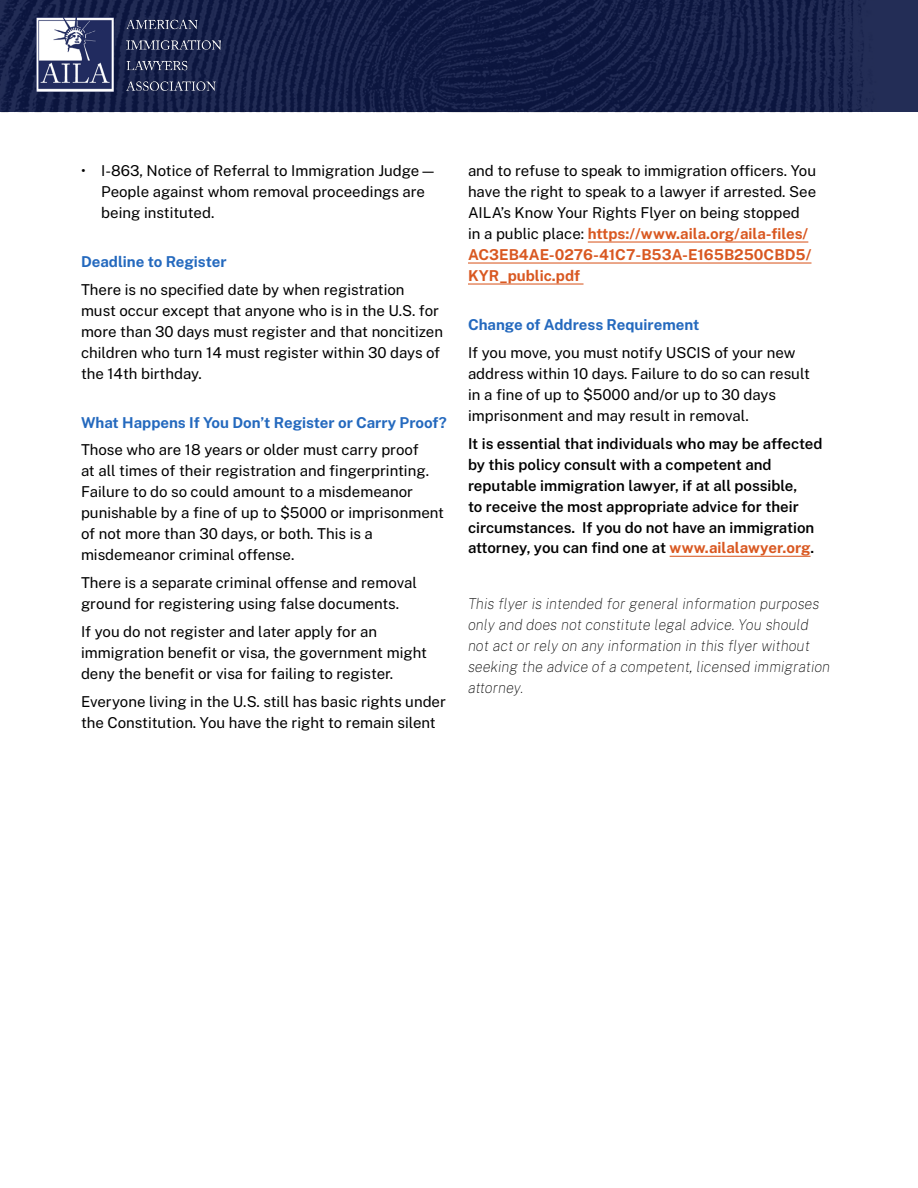
<style>
.page{position:relative;width:918px;height:1188px;background:#fff}
.page>*{position:absolute;margin:0;border:0;box-sizing:border-box;transform-origin:0 0}
.t1{font:15px/21px "Public Sans";color:#000}
.t2{font:600 15px/21px "Public Sans";color:#000}
.t3{font:italic 15px/21px "Public Sans";color:#000}
.t4{font:700 15px "Public Sans";color:#2469be}
.s1{font-weight:700;color:#d95821}
</style>
<div class="page">
<img style="left:0;top:0;width:918px;height:112px">
<img style="left:37px;top:14px;width:183px;height:77px">
<hr style="left:588px;top:241px;width:220px;height:2px;background:#d95821">
<hr style="left:468px;top:262px;width:344px;height:2px;background:#d95821">
<hr style="left:468px;top:283px;width:116px;height:2px;background:#d95821">
<hr style="left:670px;top:556px;width:141px;height:1px;background:#d95821">
<p class="t1" style="left:101px;top:160px;width:337px;text-indent:-20px">• I-863, Notice of Referral to Immigration Judge—<br>People against whom removal proceedings are being instituted.</p>
<p class="t4" style="left:81px;top:250px;width:147px">Deadline to Register</p>
<p class="t1" style="left:81px;top:278px;width:364px">There is no specified date by when registration must occur except that anyone who is in the U.S. for more than 30 days must register and that noncitizen children who turn 14 must register within 30 days of the 14th birthday.</p>
<p class="t4" style="left:81px;top:411px;width:367px">What Happens If You Don’t Register or Carry Proof?</p>
<p class="t1" style="left:81px;top:439px;width:365px">Those who are 18 years or older must carry proof<br>at all times of their registration and fingerprinting.<br>Failure to do so could amount to a misdemeanor punishable by a fine of up to $5000 or imprisonment of not more than 30 days, or both. This is a misdemeanor criminal offense.</p>
<p class="t1" style="left:81px;top:571px;width:338px">There is a separate criminal offense and removal ground for registering using false documents.</p>
<p class="t1" style="left:81px;top:620px;width:347px">If you do not register and later apply for an immigration benefit or visa, the government might deny the benefit or visa for failing to register.</p>
<p class="t1" style="left:81px;top:690px;width:367px">Everyone living in the U.S. still has basic rights under the Constitution. You have the right to remain silent</p>
<p class="t1" style="left:468px;top:160px;width:350px">and to refuse to speak to immigration officers. You have the right to speak to a lawyer if arrested. See AILA’s Know Your Rights Flyer on being stopped<br>in a public place: <span class="s1">https://www.aila.org/aila-files/ AC3EB4AE-0276-41C7-B53A-E165B250CBD5/ KYR_public.pdf</span></p>
<p class="t4" style="left:468px;top:313px;width:233px">Change of Address Requirement</p>
<p class="t1" style="left:468px;top:341px;width:343px">If you move, you must notify USCIS of your new address within 10 days. Failure to do so can result in a fine of up to $5000 and/or up to 30 days imprisonment and may result in removal.</p>
<p class="t2" style="left:468px;top:432px;width:356px">It is essential that individuals who may be affected by this policy consult with a competent and reputable immigration lawyer, if at all possible,<br>to receive the most appropriate advice for their circumstances. If you do not have an immigration attorney, you can find one at <span class="s1">www.ailalawyer.org</span>.</p>
<p class="t3" style="left:468px;top:593px;width:364px">This flyer is intended for general information purposes only and does not constitute legal advice. You should not act or rely on any information in this flyer without seeking the advice of a competent, licensed immigration attorney.</p>
</div>
